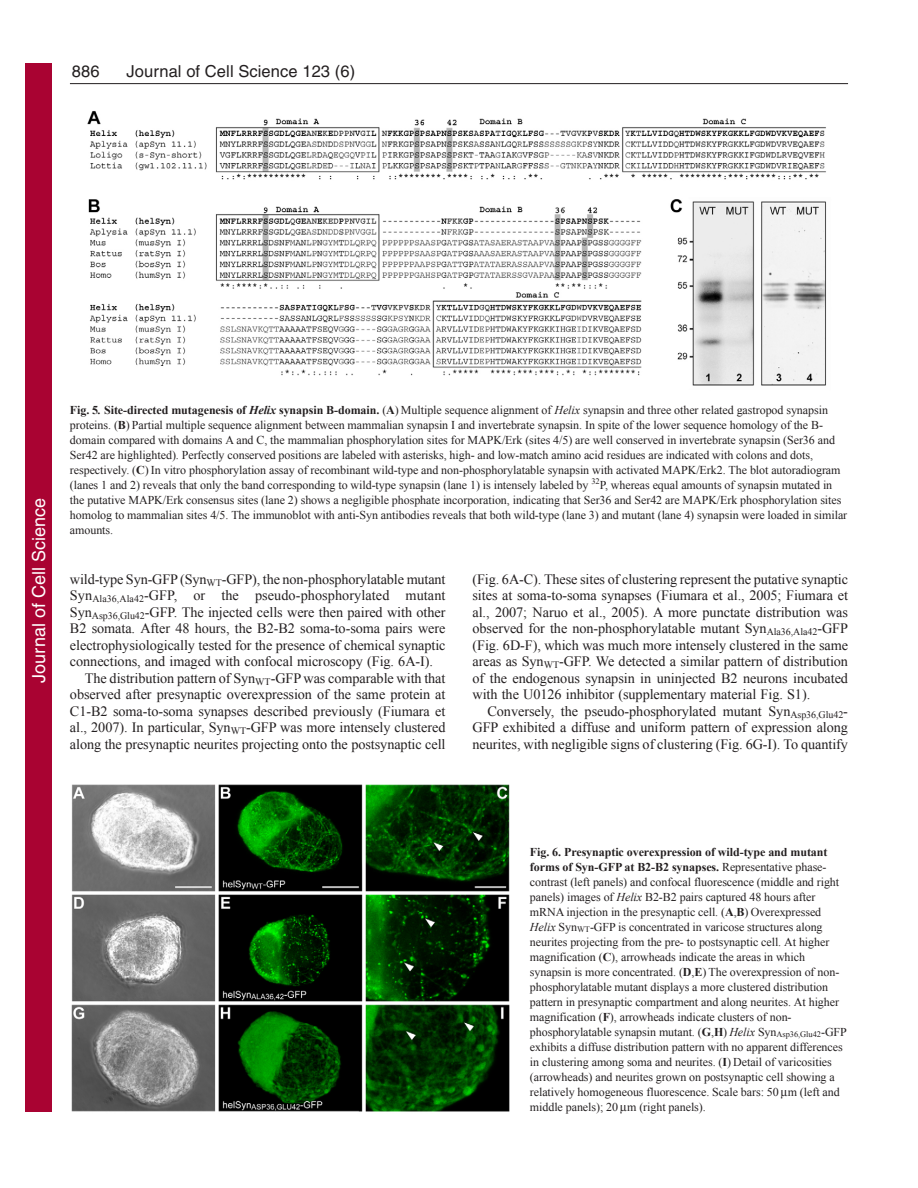
<style>
.page{position:relative;width:918px;height:1188px;background:#fff}
.page>*{position:absolute;margin:0;border:0;box-sizing:border-box;transform-origin:0 0}
.t1{font:18px "Helvetica";color:#fff}
.t2{font:16.5px "Helvetica";letter-spacing:.005em;color:#231f20}
.t3{font:14.25px/16.5px "Times New Roman";letter-spacing:-.005em;color:#231f20;text-align:justify}
.t4{font:12px/15px "Times New Roman";letter-spacing:-.005em;color:#231f20}
.s1{font-weight:700}
.s2{font-weight:700;font-style:italic}
.s3{font-style:italic}
</style>
<div class="page">
<hr style="left:70px;top:83px;width:778px;height:1px;background:#231f20">
<img style="left:87px;top:111px;width:739px;height:275px">
<img style="left:71px;top:784px;width:439px;height:328px">
<div style="left:26px;top:64px;width:26px;height:1048px;background:#a90332"></div>
<h2 class="t2" style="left:72px;top:65px;width:29px">886</h2>
<h2 class="t2" style="left:127px;top:65px;width:230px">Journal of Cell Science 123 (6)</h2>
<h1 class="t1" style="left:28px;top:683px;width:186px;rotate:-90deg">Journal of Cell Science</h1>
<p class="t4" style="left:70px;top:402px;width:779px"><span class="s1">Fig. 5</span><span class="s2">.</span> <span class="s1">Site-directed mutagenesis of</span> <span class="s2">Helix</span> <span class="s1">synapsin B-domain.</span> (<span class="s1">A</span>) Multiple sequence alignment of <span class="s3">Helix</span> synapsin and three other related gastropod synapsin proteins. (<span class="s1">B</span>) Partial multiple sequence alignment between mammalian synapsin I and invertebrate synapsin. In spite of the lower sequence homology of the B&shy;domain compared with domains A and C, the mammalian phosphorylation sites for MAPK/Erk (sites 4/5) are well conserved in invertebrate synapsin (Ser36 and Ser42 are highlighted). Perfectly conserved positions are labeled with asterisks, high- and low-match amino acid residues are indicated with colons and dots, respectively. (<span class="s1">C</span>) In vitro phosphorylation assay of recombinant wild-type and non-phosphorylatable synapsin with activated MAPK/Erk2. The blot autoradiogram (lanes 1 and 2) reveals that only the band corresponding to wild-type synapsin (lane 1) is intensely labeled by <sup>32</sup>P, whereas equal amounts of synapsin mutated in the putative MAPK/Erk consensus sites (lane 2) shows a negligible phosphate incorporation, indicating that Ser36 and Ser42 are MAPK/Erk phosphorylation sites homolog to mammalian sites 4/5. The immunoblot with anti-Syn antibodies reveals that both wild-type (lane 3) and mutant (lane 4) synapsin were loaded in similar amounts.</p>
<p class="t3" style="left:70px;top:570px;width:377px">wild-type Syn-GFP (Syn<sub>WT</sub>-GFP), the non-phosphorylatable mutant</p>
<p class="t3" style="left:70px;top:587px;width:377px">Syn<sub>Ala36,Ala42</sub>-GFP, or the pseudo-phosphorylated mutant</p>
<p class="t3" style="left:70px;top:603px;width:377px">Syn<sub>Asp36,Glu42</sub>-GFP. The injected cells were then paired with other</p>
<p class="t3" style="left:70px;top:620px;width:377px">B2 somata. After 48 hours, the B2-B2 soma-to-soma pairs were</p>
<p class="t3" style="left:70px;top:636px;width:377px">electrophysiologically tested for the presence of chemical synaptic</p>
<p class="t3" style="left:70px;top:653px;width:365px">connections, and imaged with confocal microscopy (Fig. 6A-I).</p>
<p class="t3" style="left:85px;top:669px;width:362px">The distribution pattern of Syn<sub>WT</sub>-GFP was comparable with that</p>
<p class="t3" style="left:70px;top:686px;width:377px">observed after presynaptic overexpression of the same protein at</p>
<p class="t3" style="left:70px;top:702px;width:377px">C1-B2 soma-to-soma synapses described previously (Fiumara et</p>
<p class="t3" style="left:70px;top:719px;width:377px">al., 2007). In particular, Syn<sub>WT</sub>-GFP was more intensely clustered</p>
<p class="t3" style="left:70px;top:735px;width:377px">along the presynaptic neurites projecting onto the postsynaptic cell</p>
<p class="t3" style="left:472px;top:570px;width:377px">(Fig. 6A-C). These sites of clustering represent the putative synaptic sites at soma-to-soma synapses (Fiumara et al., 2005; Fiumara et al., 2007; Naruo et al., 2005). A more punctate distribution was observed for the non-phosphorylatable mutant Syn<sub>Ala36,Ala42</sub>-GFP (Fig. 6D-F), which was much more intensely clustered in the same areas as Syn<sub>WT</sub>-GFP. We detected a similar pattern of distribution of the endogenous synapsin in uninjected B2 neurons incubated with the U0126 inhibitor (supplementary material Fig. S1).</p>
<p class="t3" style="left:472px;top:702px;width:377px;text-indent:15px">Conversely, the pseudo-phosphorylated mutant Syn<sub>Asp36,Glu42</sub>- GFP exhibited a diffuse and uniform pattern of expression along neurites, with negligible signs of clustering (Fig. 6G-I). To quantify</p>
<p class="t4" style="left:530px;top:844px;width:318px"><span class="s1">Fig. 6. Presynaptic overexpression of wild-type and mutant forms of Syn-GFP at B2-B2 synapses.</span> Representative phase&shy;contrast (left panels) and confocal fluorescence (middle and right panels) images of <span class="s3">Helix</span> B2-B2 pairs captured 48 hours after mRNA injection in the presynaptic cell. (<span class="s1">A</span>,<span class="s1">B</span>) Overexpressed <span class="s3">Helix</span> Syn<sub>WT</sub>-GFP is concentrated in varicose structures along neurites projecting from the pre- to postsynaptic cell. At higher magnification (<span class="s1">C</span>), arrowheads indicate the areas in which synapsin is more concentrated. (<span class="s1">D</span>,<span class="s1">E</span>) The overexpression of non&shy;phosphorylatable mutant displays a more clustered distribution pattern in presynaptic compartment and along neurites. At higher magnification (<span class="s1">F</span>), arrowheads indicate clusters of non&shy;phosphorylatable synapsin mutant. (<span class="s1">G</span>,<span class="s1">H</span>) <span class="s3">Helix</span> Syn<sub>Asp36,Glu42</sub>-GFP exhibits a diffuse distribution pattern with no apparent differences in clustering among soma and neurites. (<span class="s1">I</span>) Detail of varicosities (arrowheads) and neurites grown on postsynaptic cell showing a relatively homogeneous fluorescence. Scale bars: 50 m (left and middle panels); 20 m (right panels).</p>
</div>
